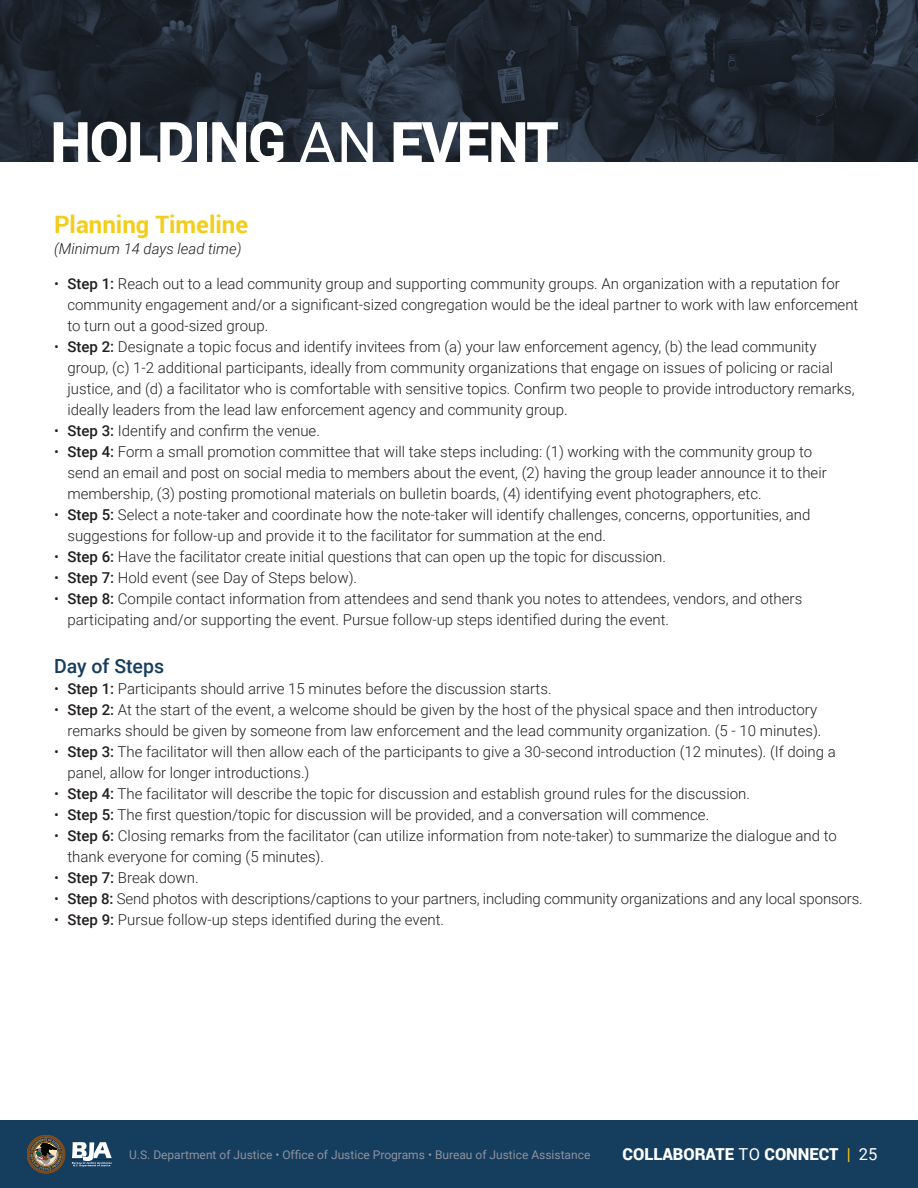
<style>
.page{position:relative;width:918px;height:1188px;background:#fff}
.page>*{position:absolute;margin:0;border:0;box-sizing:border-box;transform-origin:0 0}
.t1{font:900 57px "Roboto";letter-spacing:-.02em;color:#fff}
.t2{font:700 24px "Roboto";color:#f3cd1a}
.t3{font:500 19.5px "Roboto";color:#153d5e}
.t4{font:900 16.5px "Roboto";color:#fff}
.t5{font:300 15px/21px "Roboto";color:#231f20}
.t6{font:italic 300 15px "Roboto";color:#231f20}
.t7{font:12px "Roboto";color:#8e929f}
.s1{font-weight:400}
.s2{font-weight:500}
.s3{font-weight:400;color:#f3cd1a}
</style>
<div class="page">
<div style="left:0;top:1120px;width:918px;height:68px;background:#153d5e"></div>
<svg style="left:27px;top:1135px;width:38px;height:38px"></svg>
<svg style="left:72px;top:1142px;width:40px;height:25px"></svg>
<img style="left:0;top:0;width:918px;height:162px">
<h1 class="t1" style="left:51px;top:102px;width:509px">HOLDING <span class="s1">AN</span> EVENT</h1>
<h2 class="t2" style="left:54px;top:208px;width:196px">Planning Timeline</h2>
<p class="t6" style="left:54px;top:238px;width:189px">(Minimum 14 days lead time)</p>
<p class="t5" style="left:68px;top:272px;width:792px;text-indent:-14px">• <span class="s2">Step 1:</span> Reach out to a lead community group and supporting community groups. An organization with a reputation for community engagement and/or a significant-sized congregation would be the ideal partner to work with law enforcement to turn out a good-sized group.</p>
<p class="t5" style="left:68px;top:335px;width:789px;text-indent:-14px">• <span class="s2">Step 2:</span> Designate a topic focus and identify invitees from (a) your law enforcement agency, (b) the lead community group, (c) 1-2 additional participants, ideally from community organizations that engage on issues of policing or racial justice, and (d) a facilitator who is comfortable with sensitive topics. Confirm two people to provide introductory remarks, ideally leaders from the lead law enforcement agency and community group.</p>
<p class="t5" style="left:54px;top:419px;width:267px">• <span class="s2">Step 3:</span> Identify and confirm the venue.</p>
<p class="t5" style="left:68px;top:440px;width:761px;text-indent:-14px">• <span class="s2">Step 4:</span> Form a small promotion committee that will take steps including: (1) working with the community group to send an email and post on social media to members about the event, (2) having the group leader announce it to their membership, (3) posting promotional materials on bulletin boards, (4) identifying event photographers, etc.</p>
<p class="t5" style="left:68px;top:503px;width:744px;text-indent:-14px">• <span class="s2">Step 5:</span> Select a note-taker and coordinate how the note-taker will identify challenges, concerns, opportunities, and suggestions for follow-up and provide it to the facilitator for summation at the end.</p>
<p class="t5" style="left:54px;top:545px;width:614px">• <span class="s2">Step 6:</span> Have the facilitator create initial questions that can open up the topic for discussion.</p>
<p class="t5" style="left:54px;top:566px;width:305px">• <span class="s2">Step 7:</span> Hold event (see Day of Steps below).</p>
<p class="t5" style="left:68px;top:587px;width:736px;text-indent:-14px">• <span class="s2">Step 8:</span> Compile contact information from attendees and send thank you notes to attendees, vendors, and others participating and/or supporting the event. Pursue follow-up steps identified during the event.</p>
<h3 class="t3" style="left:54px;top:652px;width:112px">Day of Steps</h3>
<p class="t5" style="left:54px;top:677px;width:499px">• <span class="s2">Step 1:</span> Participants should arrive 15 minutes before the discussion starts.</p>
<p class="t5" style="left:54px;top:698px;width:769px;text-align:right">• <span class="s2">Step 2:</span> At the start of the event, a welcome should be given by the host of the physical space and then introductory remarks should be given by someone from law enforcement and the lead community organization. (5 - 10 minutes).</p>
<p class="t5" style="left:68px;top:740px;width:770px;text-indent:-14px">• <span class="s2">Step 3:</span> The facilitator will then allow each of the participants to give a 30-second introduction (12 minutes). (If doing a panel, allow for longer introductions.)</p>
<p class="t5" style="left:54px;top:782px;width:698px">• <span class="s2">Step 4:</span> The facilitator will describe the topic for discussion and establish ground rules for the discussion.</p>
<p class="t5" style="left:54px;top:803px;width:657px">• <span class="s2">Step 5:</span> The first question/topic for discussion will be provided, and a conversation will commence.</p>
<p class="t5" style="left:68px;top:824px;width:771px;text-indent:-14px">• <span class="s2">Step 6:</span> Closing remarks from the facilitator (can utilize information from note-taker) to summarize the dialogue and to thank everyone for coming (5 minutes).</p>
<p class="t5" style="left:54px;top:866px;width:146px">• <span class="s2">Step 7:</span> Break down.</p>
<p class="t5" style="left:54px;top:887px;width:810px">• <span class="s2">Step 8:</span> Send photos with descriptions/captions to your partners, including community organizations and any local sponsors.</p>
<p class="t5" style="left:54px;top:908px;width:392px">• <span class="s2">Step 9:</span> Pursue follow-up steps identified during the event.</p>
<p class="t7" style="left:129px;top:1146px;width:463px">U.S. Department of Justice • Office of Justice Programs • Bureau of Justice Assistance</p>
<p class="t4" style="left:622px;top:1143px;width:257px">COLLABORATE <span class="s1">TO</span> CONNECT <span class="s3">|</span> <span class="s1">25</span></p>
</div>
